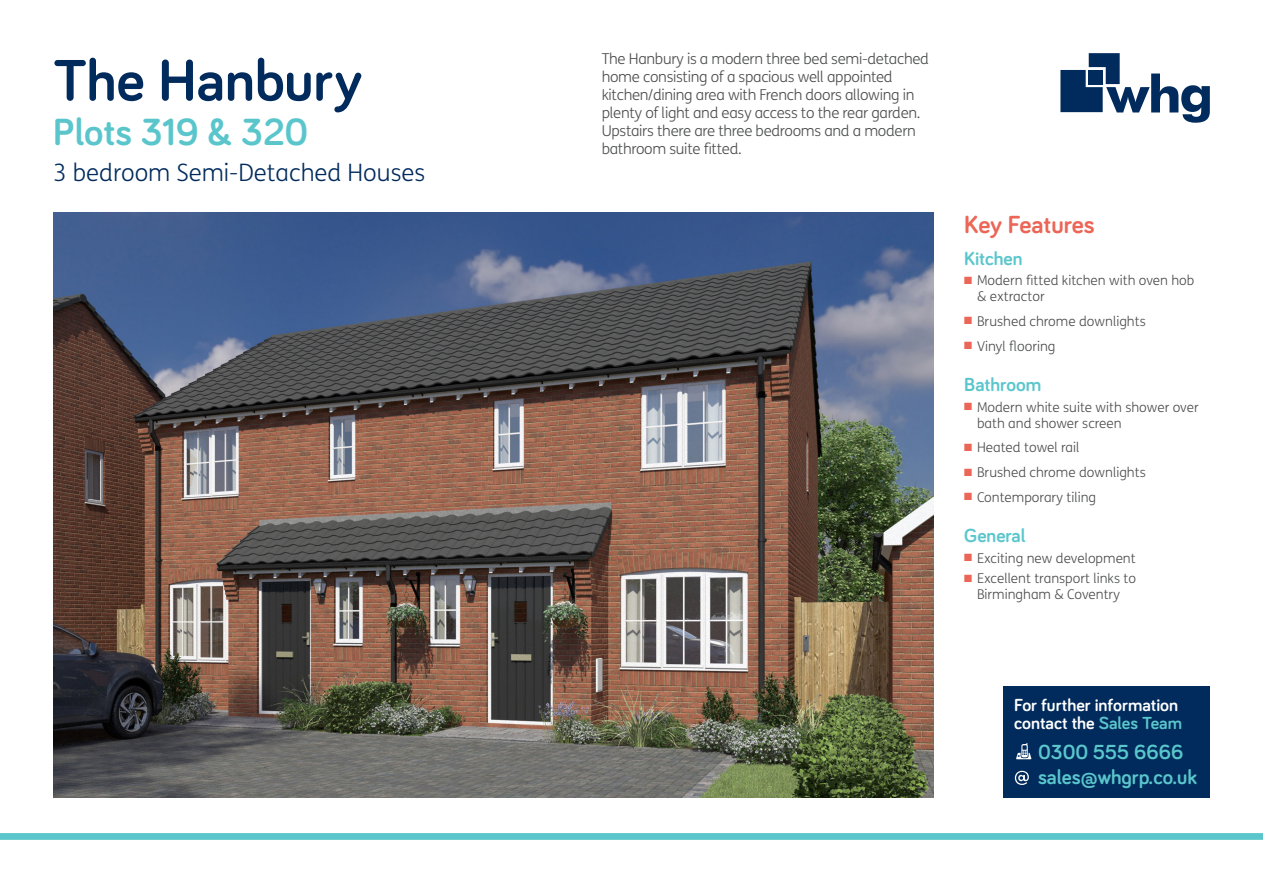
<style>
.page{position:relative;width:1263px;height:893px;background:#fff}
.page>*{position:absolute;margin:0;border:0;box-sizing:border-box;transform-origin:0 0}
.t1{font:700 60px "Bariol";color:#002b5c}
.t2{font:700 39px "Bariol";color:#5ac6cc}
.t3{font:700 25.5px "Bariol";color:#eb6657}
.t4{font:300 24px "FS Me";color:#002b5c}
.t5{font:700 21px "Bariol";color:#5ac6cc}
.t6{font:700 19.5px "Bariol";color:#5ac6cc}
.t7{font:700 18px/18px "Bariol";color:#fff}
.t8{font:300 15px/18px "FS Me";letter-spacing:-.02em;color:#4b4c4d}
.t9{font:300 13.5px/16.2px "FS Me";color:#4b4c4d}
.s1{color:#eb6657}
.s2{color:#5ac6cc}
</style>
<div class="page">
<img style="left:53px;top:213px;width:880px;height:584px">
<svg style="left:1060px;top:53px;width:150px;height:70px"></svg>
<div style="left:1003px;top:686px;width:207px;height:111px;background:#002b5c"></div>
<svg style="left:1016px;top:743px;width:15px;height:16px"></svg>
<svg style="left:1015px;top:771px;width:14px;height:14px"></svg>
<div style="left:0;top:833px;width:1263px;height:7px;background:#5ac6cc"></div>
<p class="t1" style="left:53px;top:39px;width:310px">The Hanbury</p>
<p class="t2" style="left:53px;top:106px;width:257px">Plots 319 &amp; 320</p>
<p class="t4" style="left:53px;top:159px;width:374px">3 bedroom Semi-Detached Houses</p>
<p class="t8" style="left:602px;top:51px;width:329px">The Hanbury is a modern three bed semi-detached home consisting of a spacious well appointed kitchen/dining area with French doors allowing in plenty of light and easy access to the rear garden.<br>Upstairs there are three bedrooms and a modern bathroom suite fitted.</p>
<p class="t3" style="left:964px;top:207px;width:132px">Key Features</p>
<p class="t6" style="left:964px;top:245px;width:60px">Kitchen</p>
<p class="t9" style="left:977px;top:273px;width:219px;text-indent:-13px"><span class="s1">■</span> Modern fitted kitchen with oven hob &amp; extractor</p>
<p class="t9" style="left:964px;top:313px;width:183px"><span class="s1">■</span> Brushed chrome downlights</p>
<p class="t9" style="left:964px;top:338px;width:93px"><span class="s1">■</span> Vinyl flooring</p>
<p class="t6" style="left:964px;top:371px;width:79px">Bathroom</p>
<p class="t9" style="left:977px;top:399px;width:223px;text-indent:-13px"><span class="s1">■</span> Modern white suite with shower over bath and shower screen</p>
<p class="t9" style="left:964px;top:440px;width:117px"><span class="s1">■</span> Heated towel rail</p>
<p class="t9" style="left:964px;top:465px;width:183px"><span class="s1">■</span> Brushed chrome downlights</p>
<p class="t9" style="left:964px;top:489px;width:133px"><span class="s1">■</span> Contemporary tiling</p>
<p class="t6" style="left:964px;top:522px;width:63px">General</p>
<p class="t9" style="left:964px;top:550px;width:173px"><span class="s1">■</span> Exciting new development</p>
<p class="t9" style="left:964px;top:571px;width:173px;text-align:center"><span class="s1">■</span> Excellent transport links to<br>Birmingham &amp; Coventry</p>
<p class="t7" style="left:1014px;top:696px;width:170px">For further information contact the <span class="s2">Sales Team</span></p>
<p class="t5" style="left:1038px;top:737px;width:147px">0300 555 6666</p>
<p class="t5" style="left:1038px;top:762px;width:160px">sales@whgrp.co.uk</p>
</div>
